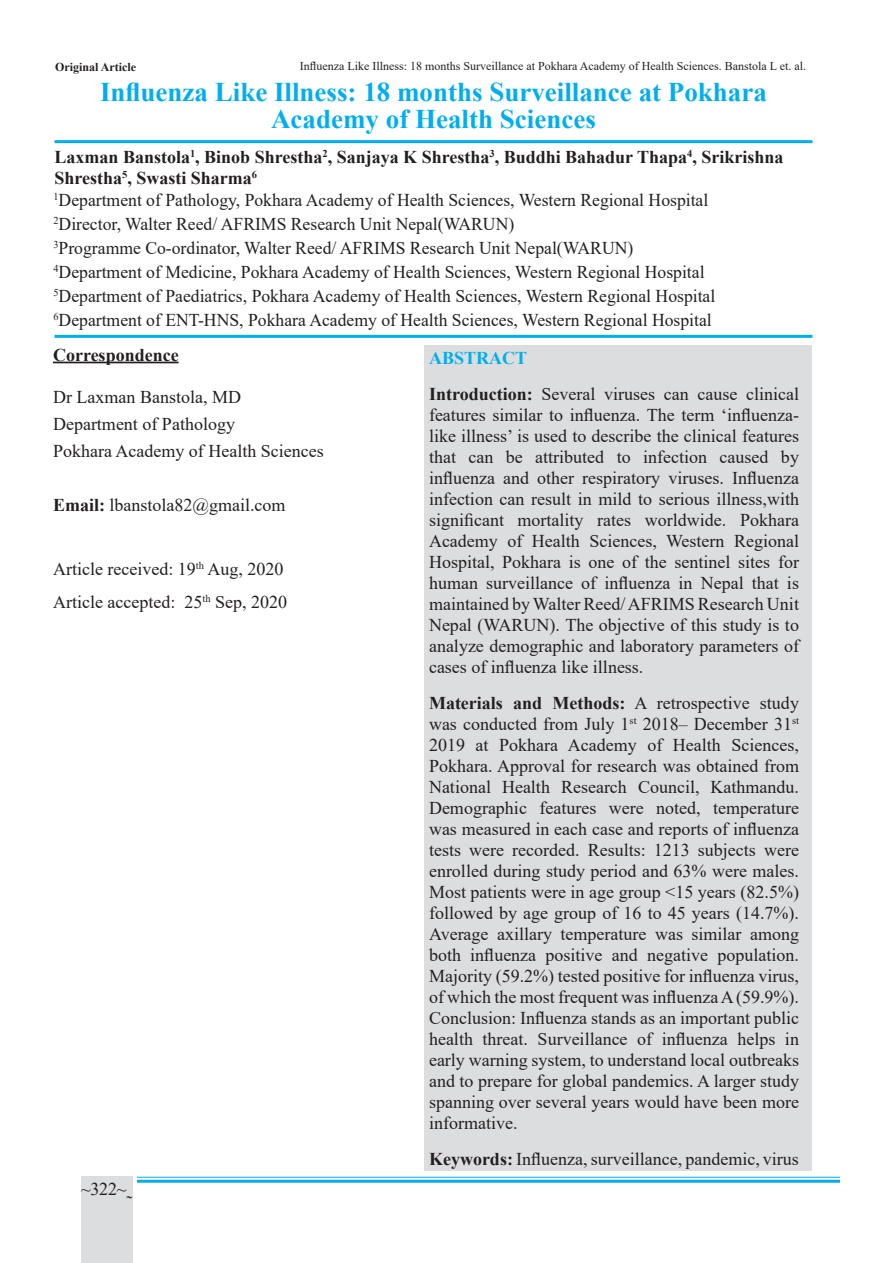
<style>
.page{position:relative;width:893px;height:1263px;background:#fff}
.page>*{position:absolute;margin:0;border:0;box-sizing:border-box;transform-origin:0 0}
.Normal___16_pt_Bold{font:700 27px/27px "Times New Roman";color:#00aeef;text-align:center}
.t1{font:18px/21px "Times New Roman";color:#231f20;text-align:justify}
.t2{font:700 18px/21px "Times New Roman";color:#231f20}
.t3{font:700 18px "Times New Roman";color:#00aeef}
.Normal___16_pt_Bold-2{font:12px "Times New Roman";color:#231f20}
.t4{font:700 12px "Times New Roman";color:#231f20}
.s1{font-weight:700}
</style>
<div class="page">
<hr style="left:137px;top:1177px;width:703px;height:1px;background:#00aeef">
<hr style="left:137px;top:1180px;width:703px;height:3px;background:#00aeef">
<div style="left:81px;top:1177px;width:51px;height:86px;background:#dcdddf"></div>
<hr style="left:53px;top:362px;width:126px;height:1px;background:#231f20">
<hr style="left:55px;top:335px;width:757px;height:3px;background:#00aeef">
<hr style="left:55px;top:140px;width:757px;height:3px;background:#00aeef">
<div style="left:424px;top:345px;width:388px;height:826px;background:#dcdddf"></div>
<p class="Normal___16_pt_Bold-2" style="left:300px;top:57px;width:508px">Influenza Like Illness: 18 months Surveillance at Pokhara Academy of Health Sciences. Banstola L et. al.</p>
<p class="Normal___16_pt_Bold" style="left:100px;top:77px;width:668px">Influenza Like Illness: 18 months Surveillance at Pokhara<br>Academy of Health Sciences</p>
<p class="t4" style="left:55px;top:58px;width:82px">Original Article</p>
<p class="Normal___16_pt_Bold-2" style="left:466px;top:61px;width:344px">Medical Journal of Pokhara Academy of Health Sciences Vol. 4 Issue 1</p>
<p class="t2" style="left:55px;top:146px;width:730px">Laxman Banstola<sup>1</sup>, Binob Shrestha<sup>2</sup>, Sanjaya K Shrestha<sup>3</sup>, Buddhi Bahadur Thapa<sup>4</sup>, Srikrishna<br>Shrestha<sup>5</sup>, Swasti Sharma<sup>6</sup></p>
<p class="t1" style="left:53px;top:189px;width:656px"><sup>1</sup>Department of Pathology, Pokhara Academy of Health Sciences, Western Regional Hospital</p>
<p class="t1" style="left:53px;top:213px;width:462px"><sup>2</sup>Director, Walter Reed/ AFRIMS Research Unit Nepal(WARUN)</p>
<p class="t1" style="left:53px;top:237px;width:581px"><sup>3</sup>Programme Co-ordinator, Walter Reed/ AFRIMS Research Unit Nepal(WARUN)</p>
<p class="t1" style="left:53px;top:261px;width:653px"><sup>4</sup>Department of Medicine, Pokhara Academy of Health Sciences, Western Regional Hospital</p>
<p class="t1" style="left:53px;top:285px;width:663px"><sup>5</sup>Department of Paediatrics, Pokhara Academy of Health Sciences, Western Regional Hospital</p>
<p class="t1" style="left:53px;top:309px;width:660px"><sup>6</sup>Department of ENT-HNS, Pokhara Academy of Health Sciences, Western Regional Hospital</p>
<p class="t2" style="left:53px;top:343px;width:127px">Correspondence</p>
<p class="t1" style="left:53px;top:385px;width:189px">Dr Laxman Banstola, MD</p>
<p class="t1" style="left:53px;top:412px;width:183px">Department of Pathology</p>
<p class="t1" style="left:53px;top:439px;width:272px">Pokhara Academy of Health Sciences</p>
<p class="t1" style="left:53px;top:493px;width:234px"><span class="s1">Email:</span> lbanstola82@gmail.com</p>
<p class="t1" style="left:53px;top:558px;width:232px">Article received: 19<sup>th</sup> Aug, 2020</p>
<p class="t1" style="left:53px;top:591px;width:236px">Article accepted: 25<sup>th</sup> Sep, 2020</p>
<p class="t1" style="left:81px;top:1178px;width:53px">~322~˷</p>
<p class="t3" style="left:429px;top:345px;width:100px">ABSTRACT</p>
<p class="t1" style="left:429px;top:383px;width:371px"><span class="s1">Introduction:</span> Several viruses can cause clinical features similar to influenza. The term ‘influenza&shy;like illness’ is used to describe the clinical features that can be attributed to infection caused by influenza and other respiratory viruses. Influenza infection can result in mild to serious illness,with significant mortality rates worldwide. Pokhara Academy of Health Sciences, Western Regional Hospital, Pokhara is one of the sentinel sites for human surveillance of influenza in Nepal that is maintained by Walter Reed/ AFRIMS Research Unit Nepal (WARUN). The objective of this study is to analyze demographic and laboratory parameters of cases of influenza like illness.</p>
<p class="t1" style="left:429px;top:692px;width:371px"><span class="s1">Materials and Methods:</span> A retrospective study was conducted from July 1<sup>st</sup> 2018– December 31<sup>st </sup>2019 at Pokhara Academy of Health Sciences, Pokhara. Approval for research was obtained from National Health Research Council, Kathmandu.<br>Demographic features were noted, temperature was measured in each case and reports of influenza tests were recorded. Results: 1213 subjects were enrolled during study period and 63% were males.<br>Most patients were in age group &lt;15 years (82.5%) followed by age group of 16 to 45 years (14.7%).<br>Average axillary temperature was similar among both influenza positive and negative population.<br>Majority (59.2%) tested positive for influenza virus, of which the most frequent was influenza A (59.9%).<br>Conclusion: Influenza stands as an important public health threat. Surveillance of influenza helps in early warning system, to understand local outbreaks and to prepare for global pandemics. A larger study spanning over several years would have been more informative.</p>
<p class="t1" style="left:429px;top:1148px;width:371px"><span class="s1">Keywords:</span> Influenza, surveillance, pandemic, virus</p>
</div>
